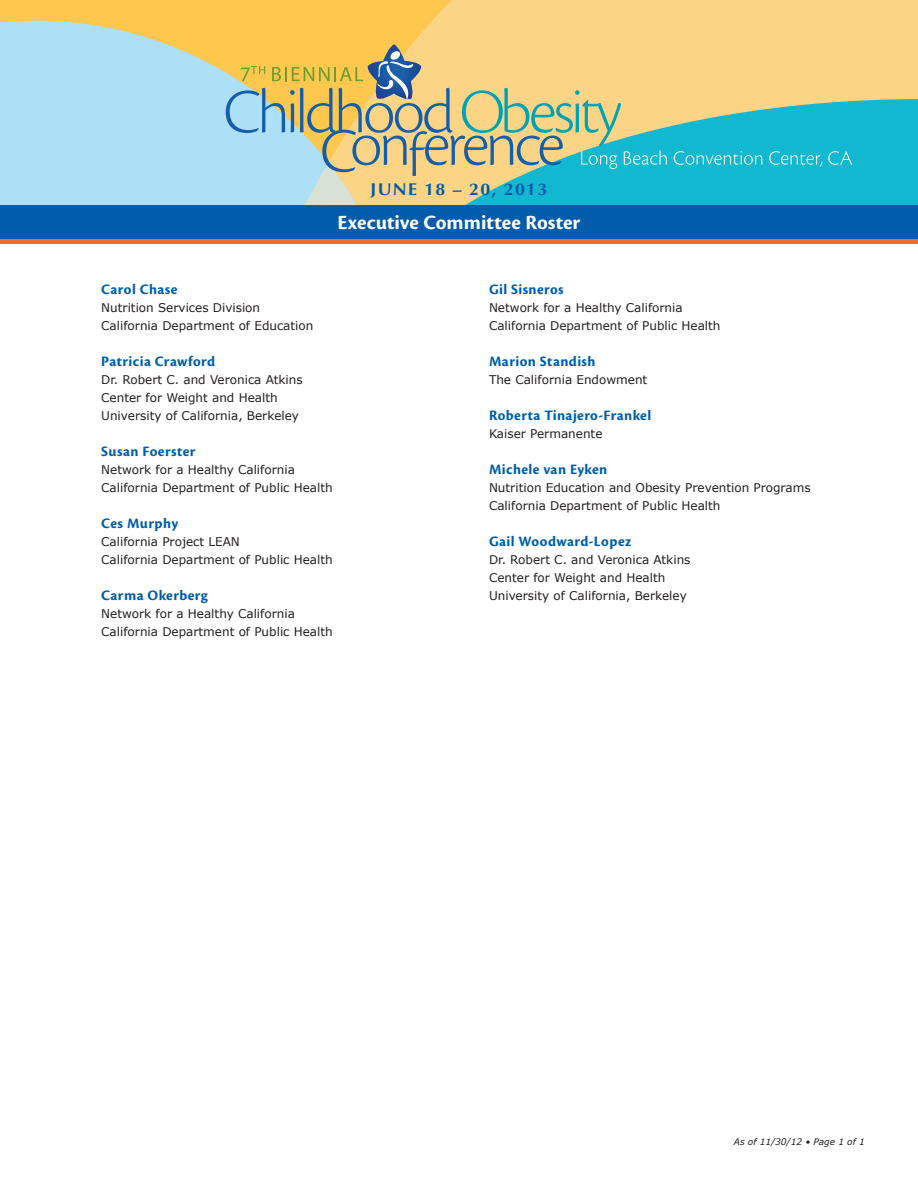
<style>
.page{position:relative;width:918px;height:1188px;background:#fff}
.page>*{position:absolute;margin:0;border:0;box-sizing:border-box;transform-origin:0 0}
.t1{font:700 21px "Cronos Pro";color:#fff}
.t2{font:700 16.95px "Optima";letter-spacing:.07em;color:#015dab;scale:1.05 1}
.name{font:700 15px "Cronos Pro";letter-spacing:.03em;color:#015dab}
.Paragraph_Style_1{font:12px "Verdana";color:#231f20}
.t3{font:italic 9px "Verdana";color:#231f20}
</style>
<div class="page">
<div style="left:0;top:0;width:918px;height:238px;background:#fec74d"></div>
<svg style="left:0;top:21px;width:226px;height:184px;fill:#addff7"></svg>
<div style="left:412px;top:0;width:506px;height:99px;background:#fbd485"></div>
<svg style="left:667px;top:99px;width:251px;height:106px;fill:#12b8d0"></svg>
<div style="left:0;top:205px;width:918px;height:35px;background:#015dab"></div>
<div style="left:0;top:239px;width:918px;height:5px;background:#f26b28"></div>
<svg style="left:226px;top:44px;width:441px;height:161px"></svg>
<svg style="left:674px;top:151px;width:88px;height:14px"></svg>
<svg style="left:769px;top:151px;width:53px;height:16px"></svg>
<svg style="left:828px;top:151px;width:24px;height:14px"></svg>
<h2 class="t2" style="left:371px;top:180px;width:170px">JUNE 18 – 20, 2013</h2>
<h1 class="t1" style="left:338px;top:211px;width:244px">Executive Committee Roster</h1>
<p class="name" style="left:101px;top:280px;width:78px">Carol Chase</p>
<p class="Paragraph_Style_1" style="left:101px;top:300px;width:160px">Nutrition Services Division</p>
<p class="Paragraph_Style_1" style="left:101px;top:318px;width:214px">California Department of Education</p>
<p class="name" style="left:101px;top:352px;width:115px">Patricia Crawford</p>
<p class="Paragraph_Style_1" style="left:101px;top:372px;width:203px">Dr. Robert C. and Veronica Atkins</p>
<p class="Paragraph_Style_1" style="left:101px;top:390px;width:178px">Center for Weight and Health</p>
<p class="Paragraph_Style_1" style="left:101px;top:408px;width:199px">University of California, Berkeley</p>
<p class="name" style="left:101px;top:442px;width:96px">Susan Foerster</p>
<p class="Paragraph_Style_1" style="left:101px;top:462px;width:195px">Network for a Healthy California</p>
<p class="Paragraph_Style_1" style="left:101px;top:480px;width:233px">California Department of Public Health</p>
<p class="name" style="left:101px;top:514px;width:78px">Ces Murphy</p>
<p class="Paragraph_Style_1" style="left:101px;top:534px;width:140px">California Project LEAN</p>
<p class="Paragraph_Style_1" style="left:101px;top:552px;width:233px">California Department of Public Health</p>
<p class="name" style="left:101px;top:586px;width:108px">Carma Okerberg</p>
<p class="Paragraph_Style_1" style="left:101px;top:606px;width:195px">Network for a Healthy California</p>
<p class="Paragraph_Style_1" style="left:101px;top:624px;width:233px">California Department of Public Health</p>
<p class="name" style="left:489px;top:280px;width:76px">Gil Sisneros</p>
<p class="Paragraph_Style_1" style="left:489px;top:300px;width:195px">Network for a Healthy California</p>
<p class="Paragraph_Style_1" style="left:489px;top:318px;width:233px">California Department of Public Health</p>
<p class="name" style="left:489px;top:352px;width:108px">Marion Standish</p>
<p class="Paragraph_Style_1" style="left:489px;top:372px;width:160px">The California Endowment</p>
<p class="name" style="left:489px;top:406px;width:164px">Roberta Tinajero-Frankel</p>
<p class="Paragraph_Style_1" style="left:489px;top:426px;width:115px">Kaiser Permanente</p>
<p class="name" style="left:489px;top:460px;width:120px">Michele van Eyken</p>
<p class="Paragraph_Style_1" style="left:489px;top:480px;width:323px">Nutrition Education and Obesity Prevention Programs</p>
<p class="Paragraph_Style_1" style="left:489px;top:498px;width:233px">California Department of Public Health</p>
<p class="name" style="left:489px;top:532px;width:144px">Gail Woodward-Lopez</p>
<p class="Paragraph_Style_1" style="left:489px;top:552px;width:203px">Dr. Robert C. and Veronica Atkins</p>
<p class="Paragraph_Style_1" style="left:489px;top:570px;width:178px">Center for Weight and Health</p>
<p class="Paragraph_Style_1" style="left:489px;top:588px;width:199px">University of California, Berkeley</p>
<p class="t3" style="left:734px;top:1136px;width:132px">As of 11/30/12 • Page 1 of 1</p>
</div>
